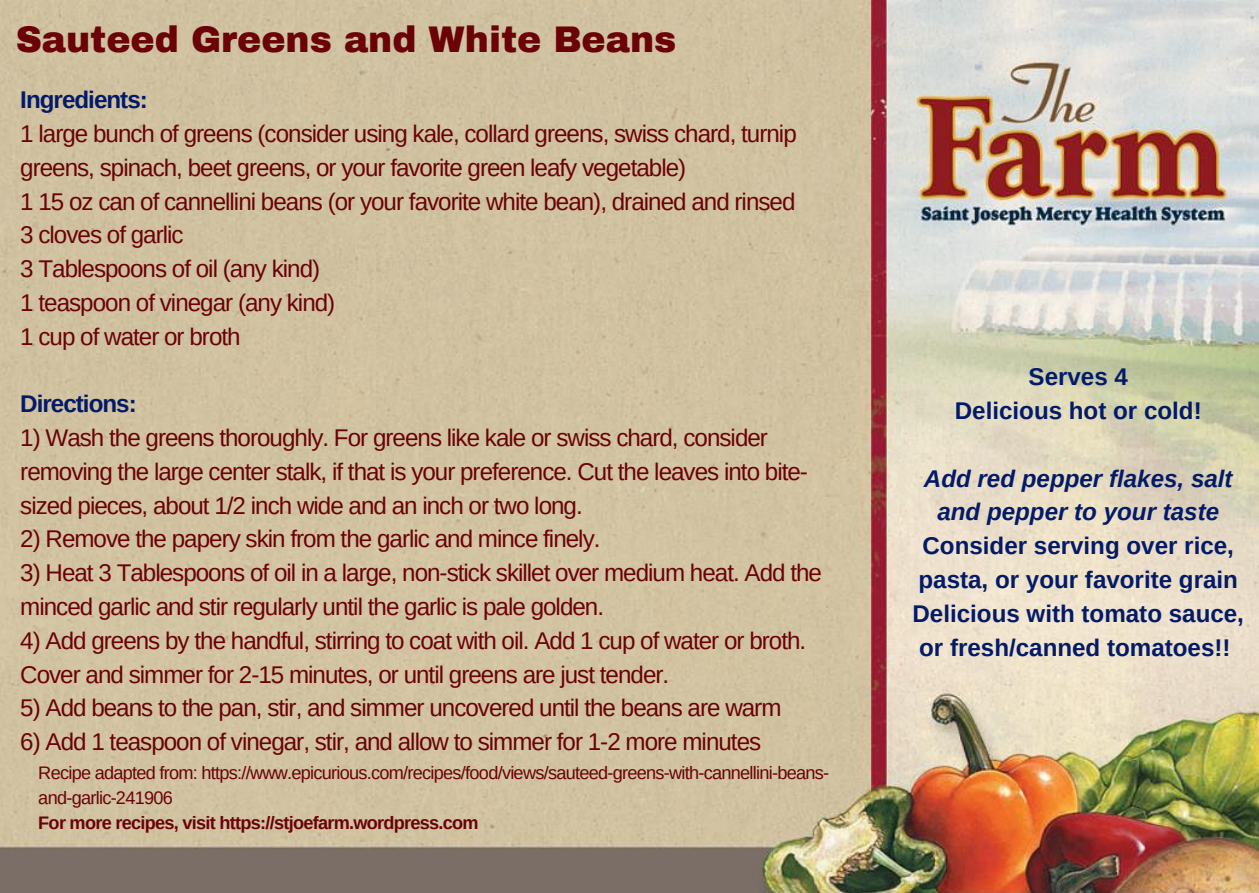
<style>
.page{position:relative;width:1259px;height:893px;background:#fff}
.page>*{position:absolute;margin:0;border:0;box-sizing:border-box;transform-origin:0 0}
.t1{font:900 36.3px "Archivo";color:#6a0208}
.t2{font:24.3px/33.9px "Arimo";letter-spacing:-.04em;color:#6a0208}
.t3{font:700 24.3px/33.9px "Arimo";color:#031a67;text-align:center}
.t4{font:italic 700 24.3px/33.9px "Arimo";color:#031a67;text-align:center}
.t5{font:700 24.3px "Arimo";letter-spacing:-.04em;color:#031a67}
.t6{font:18px/24.9px "Arimo";letter-spacing:-.04em;color:#6a0208}
.t7{font:700 18px "Arimo";letter-spacing:-.04em;color:#6a0208}
</style>
<div class="page">
<img style="left:0;top:0;width:1259px;height:893px">
<h1 class="t1" style="left:16px;top:20px;width:662px">Sauteed Greens and White Beans</h1>
<p class="t5" style="left:20px;top:86px;width:129px">Ingredients:</p>
<p class="t2" style="left:20px;top:117px;width:778px">1 large bunch of greens (consider using kale, collard greens, swiss chard, turnip greens, spinach, beet greens, or your favorite green leafy vegetable)<br>1 15 oz can of cannellini beans (or your favorite white bean), drained and rinsed 3 cloves of garlic<br>3 Tablespoons of oil (any kind)<br>1 teaspoon of vinegar (any kind)<br>1 cup of water or broth</p>
<p class="t5" style="left:20px;top:390px;width:118px">Directions:</p>
<p class="t2" style="left:20px;top:421px;width:789px">1) Wash the greens thoroughly. For greens like kale or swiss chard, consider removing the large center stalk, if that is your preference. Cut the leaves into bite&shy;sized pieces, about 1/2 inch wide and an inch or two long.</p>
<p class="t2" style="left:20px;top:522px;width:582px">2) Remove the papery skin from the garlic and mince finely.</p>
<p class="t2" style="left:20px;top:556px;width:803px">3) Heat 3 Tablespoons of oil in a large, non-stick skillet over medium heat. Add the minced garlic and stir regularly until the garlic is pale golden.</p>
<p class="t2" style="left:20px;top:623px;width:787px">4) Add greens by the handful, stirring to coat with oil. Add 1 cup of water or broth.<br>Cover and simmer for 2-15 minutes, or until greens are just tender.</p>
<p class="t2" style="left:20px;top:691px;width:762px">5) Add beans to the pan, stir, and simmer uncovered until the beans are warm</p>
<p class="t2" style="left:20px;top:725px;width:742px">6) Add 1 teaspoon of vinegar, stir, and allow to simmer for 1-2 more minutes</p>
<p class="t6" style="left:38px;top:761px;width:792px">Recipe adapted from: https://www.epicurious.com/recipes/food/views/sauteed-greens-with-cannellini-beans&shy;and-garlic-241906</p>
<p class="t7" style="left:38px;top:813px;width:442px">For more recipes, visit https://stjoefarm.wordpress.com</p>
<p class="t3" style="left:954px;top:360px;width:248px">Serves 4<br>Delicious hot or cold!</p>
<p class="t4" style="left:924px;top:461px;width:310px">Add red pepper flakes, salt and pepper to your taste</p>
<p class="t3" style="left:912px;top:529px;width:333px">Consider serving over rice, pasta, or your favorite grain<br>Delicious with tomato sauce, or fresh/canned tomatoes!!</p>
</div>
